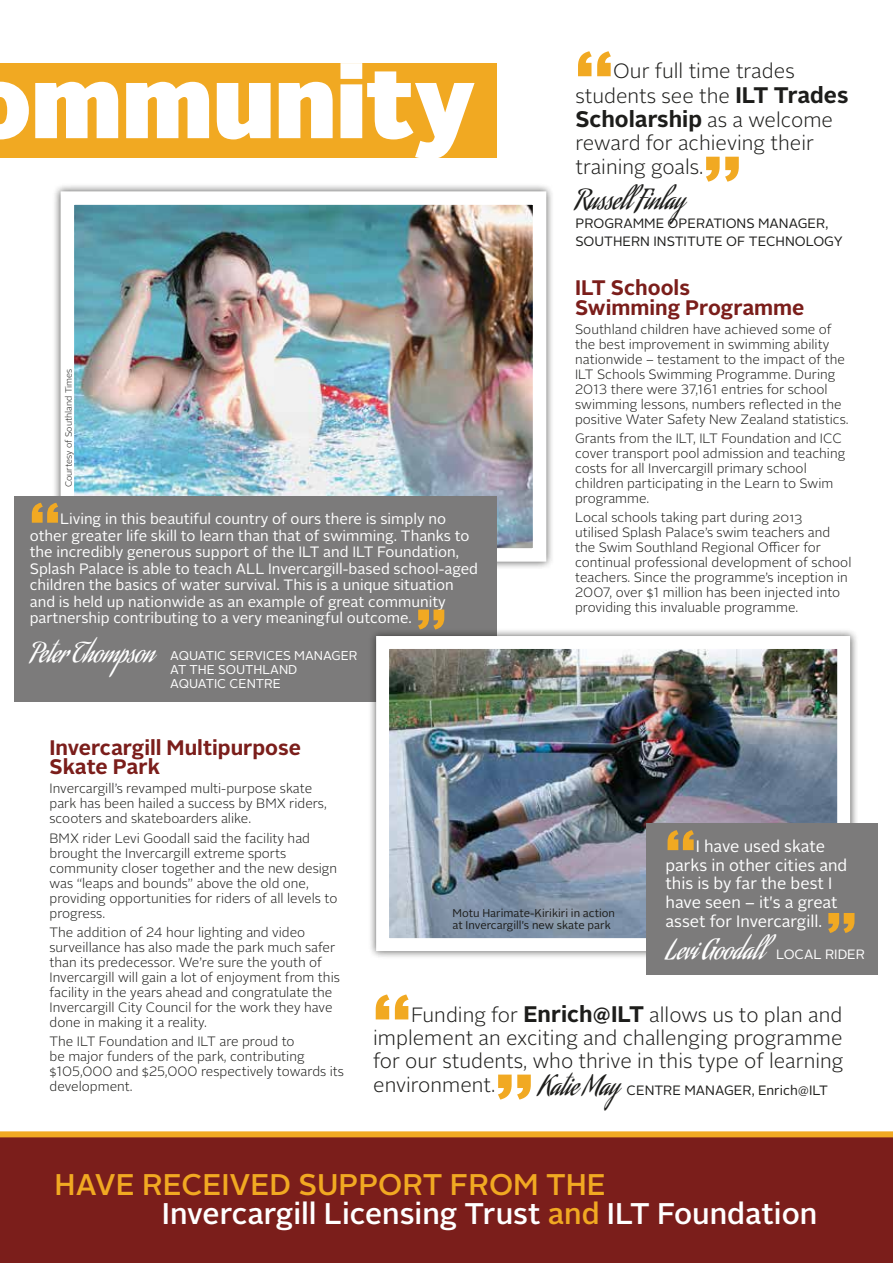
<style>
.page{position:relative;width:893px;height:1263px;background:#fff}
.page>*{position:absolute;margin:0;border:0;box-sizing:border-box;transform-origin:0 0}
.t1{font:900 99.45px "Alright Sans";color:#fff}
.t2{font:900 67.5px "Alright Sans";color:#f1a922}
.t3{font:900 54px "Alright Sans";color:#f1a922}
.t4{font:500 29.85px/29.8px "Alright Sans";color:#fff}
.t5{font:27px "Aguafina Script";color:#fff}
.t6{font:27px "Aguafina Script";color:#1d1d1b}
.t7{font:700 22.5px "Alright Sans";color:#1d1d1b}
.t8{font:700 21px/19.5px "Alright Sans";color:#7b1e1b}
.t9{font:300 20.7px/23.4px "Alright Sans";color:#1d1d1b}
.t10{font:16.5px/18.8px "Alright Sans";color:#fff}
.t11{font:15px/16.5px "Alright Sans";color:#fff}
.t12{font:300 13.5px/15px "Alright Sans";color:#1d1d1b}
.t13{font:13.5px/18.8px "Alright Sans";color:#1d1d1b}
.t14{font:12.75px/13.8px "Alright Sans";color:#fff}
.t15{font:11.25px/12px "Alright Sans";color:#1d1d1b}
.t16{font:300 9px "Alright Sans";color:#1d1d1b}
.s1{font-weight:700;font-size:22.5px}
.s2{font-weight:300;font-size:20.7px}
.s3{font-family:"Alright Sans";font-size:13.5px}
.s4{font-family:"Aguafina Script";font-size:27px}
.s5{color:#f1a922}
</style>
<div class="page">
<div style="left:0;top:63px;width:496px;height:95px;background:#f1a922"></div>
<div style="left:0;top:1135px;width:893px;height:128px;background:#7b1e1b"></div>
<div style="left:52px;top:183px;width:503px;height:387px;background:#1d1d1b;opacity:.75"></div>
<img style="left:76px;top:206px;width:455px;height:341px">
<div style="left:61px;top:191px;width:485px;height:371px;border:14px solid #fff"></div>
<div style="left:14px;top:496px;width:482px;height:205px;background:#7c7b7b"></div>
<div style="left:368px;top:628px;width:490px;height:331px;background:#1d1d1b;opacity:.75"></div>
<img style="left:390px;top:650px;width:446px;height:287px">
<div style="left:376px;top:636px;width:474px;height:315px;border:13px solid #fff"></div>
<div style="left:646px;top:823px;width:232px;height:151px;background:#7c7b7b"></div>
<div style="left:0;top:1131px;width:893px;height:6px;background:#f1a922"></div>
<h1 class="t1" style="left:-31px;top:31px;width:508px">ommunity</h1>
<p class="t16" style="left:62px;top:487px;width:120px;rotate:-90deg">Courtesy of Southland Times</p>
<h3 class="t3" style="left:30px;top:483px;width:32px">“</h3>
<p class="t11" style="left:30px;top:511px;width:450px;text-indent:30px">Living in this beautiful country of ours there is simply no other greater life skill to learn than that of swimming. Thanks to the incredibly generous support of the ILT and ILT Foundation, Splash Palace is able to teach ALL Invercargill-based school-aged children the basics of water survival. This is a unique situation and is held up nationwide as an example of great community partnership contributing to a very meaningful outcome.</p>
<h3 class="t5" style="left:30px;top:636px;width:126px">Peter Thompson</h3>
<h3 class="t3" style="left:416px;top:589px;width:32px">”</h3>
<p class="t14" style="left:170px;top:649px;width:189px">AQUATIC SERVICES MANAGER<br>AT THE SOUTHLAND<br>AQUATIC CENTRE</p>
<h2 class="t2" style="left:575px;top:26px;width:39px">“</h2>
<h3 class="t9" style="left:575px;top:59px;width:275px;line-height:24.5px;text-indent:38px">Our full time trades students see the <span class="s1">ILT Trades</span></h3>
<h3 class="t7" style="left:575px;top:103px;width:259px">Scholarship <span class="s2">as a welcome</span></h3>
<h3 class="t9" style="left:575px;top:132px;width:240px">reward for achieving their training goals.</h3>
<h3 class="t6" style="left:575px;top:184px;width:111px">Russell Finlay</h3>
<h2 class="t2" style="left:703px;top:131px;width:39px">”</h2>
<p class="t13" style="left:575px;top:214px;width:269px">PROGRAMME OPERATIONS MANAGER,<br>SOUTHERN INSTITUTE OF TECHNOLOGY</p>
<h3 class="t8" style="left:575px;top:278px;width:231px">ILT Schools<br>Swimming Programme</h3>
<p class="t12" style="left:575px;top:322px;width:275px">Southland children have achieved some of the best improvement in swimming ability nationwide – testament to the impact of the ILT Schools Swimming Programme. During 2013 there were 37,161 entries for school swimming lessons, numbers reflected in the positive Water Safety New Zealand statistics.</p>
<p class="t12" style="left:575px;top:431px;width:272px">Grants from the ILT, ILT Foundation and ICC cover transport pool admission and teaching costs for all Invercargill primary school children participating in the Learn to Swim programme.</p>
<p class="t12" style="left:575px;top:510px;width:278px">Local schools taking part during 2013<br>utilised Splash Palace’s swim teachers and the Swim Southland Regional Officer for continual professional development of school teachers. Since the programme’s inception in 2007, over $1 million has been injected into providing this invaluable programme.</p>
<h3 class="t8" style="left:50px;top:738px;width:253px">Invercargill Multipurpose<br>Skate Park</h3>
<p class="t12" style="left:50px;top:781px;width:279px">Invercargill’s revamped multi-purpose skate park has been hailed a success by BMX riders, scooters and skateboarders alike.</p>
<p class="t12" style="left:50px;top:831px;width:289px">BMX rider Levi Goodall said the facility had brought the Invercargill extreme sports community closer together and the new design was “leaps and bounds” above the old one, providing opportunities for riders of all levels to progress.</p>
<p class="t12" style="left:50px;top:925px;width:292px">The addition of 24 hour lighting and video surveillance has also made the park much safer than its predecessor. We’re sure the youth of Invercargill will gain a lot of enjoyment from this facility in the years ahead and congratulate the Invercargill City Council for the work they have done in making it a reality.</p>
<p class="t12" style="left:50px;top:1034px;width:296px">The ILT Foundation and ILT are proud to<br>be major funders of the park, contributing $105,000 and $25,000 respectively towards its development.</p>
<p class="t15" style="left:452px;top:907px;width:164px">Motu Harimate-Kirikiri in action at Invercargill's new skate park</p>
<h3 class="t3" style="left:665px;top:810px;width:32px">“</h3>
<p class="t10" style="left:665px;top:837px;width:183px;text-indent:30px">I have used skate parks in other cities and this is by far the best I have seen – it's a great asset for Invercargill.</p>
<h3 class="t5" style="left:665px;top:934px;width:201px">Levi Goodall <span class="s3">LOCAL RIDER</span></h3>
<h3 class="t3" style="left:826px;top:892px;width:32px">”</h3>
<h2 class="t2" style="left:373px;top:969px;width:39px">“</h2>
<h3 class="t9" style="left:373px;top:1003px;width:472px;text-align:justify;text-indent:38px">Funding for <span class="s1">Enrich@ILT</span> allows us to plan and implement an exciting and challenging programme for our students, who thrive in this type of learning environment.</h3>
<h2 class="t2" style="left:495px;top:1049px;width:39px">”</h2>
<p class="t13" style="left:538px;top:1081px;width:291px"><span class="s4">Katie May</span> CENTRE MANAGER, Enrich@ILT</p>
<h3 class="t4" style="left:162px;top:1170px;width:657px;text-indent:-107px"><span class="s5">HAVE RECEIVED SUPPORT FROM THE<br></span>Invercargill Licensing Trust <span class="s5">and</span> ILT Foundation</h3>
</div>
